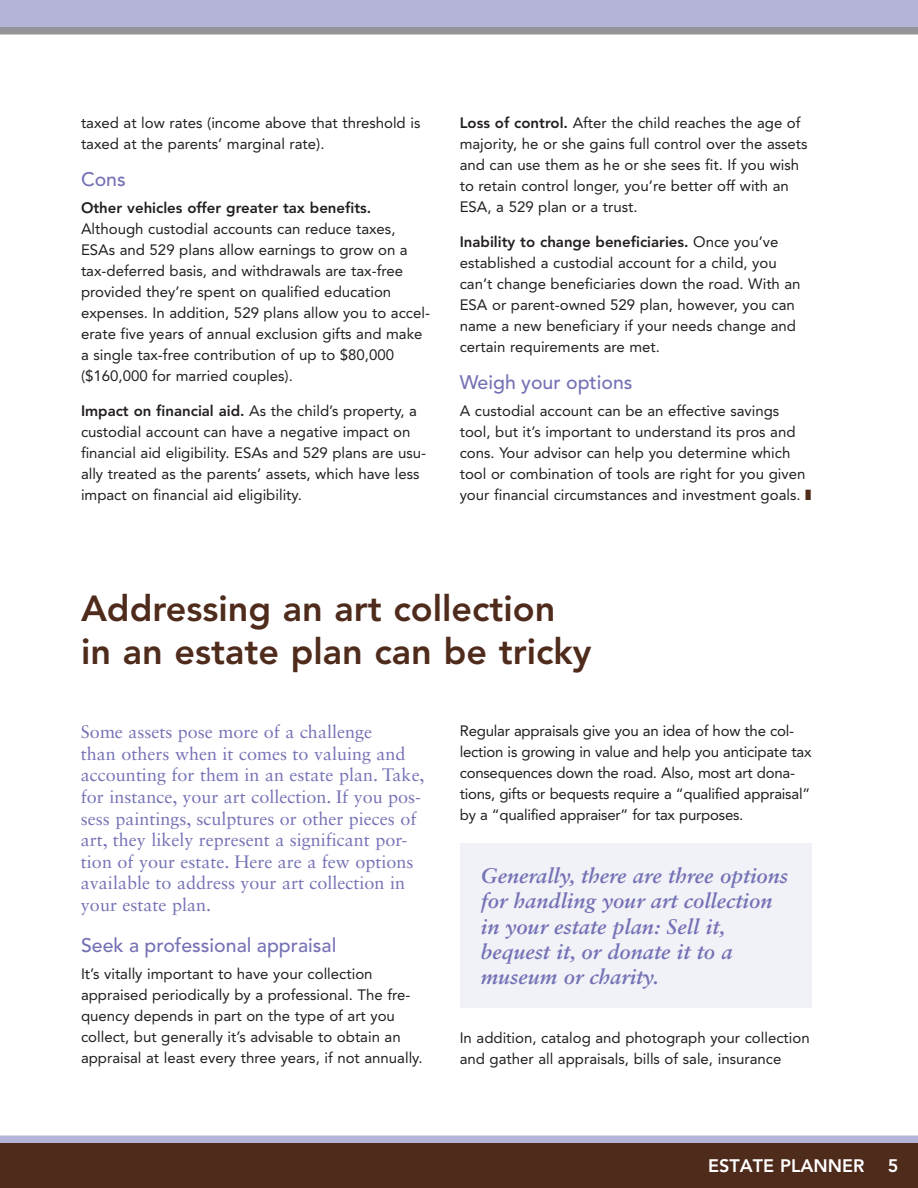
<style>
.page{position:relative;width:918px;height:1188px;background:#fff}
.page>*{position:absolute;margin:0;border:0;box-sizing:border-box;transform-origin:0 0}
.t1{font:800 36px/43.2px "Avenir LT Std";color:#4f2b1c}
.t2{font:italic 700 21px/25.2px "Sabon LT Std";color:#7472b5}
.t3{font:500 19.5px "Avenir LT Std";color:#7472b5}
.t4{font:18px/21.6px "Sabon LT Std";color:#7472b5}
.t5{font:800 18px "Avenir LT Std";color:#fff}
.t6{font:15px/21px "Avenir LT Std";color:#231f20}
.t7{font:800 15px "Avenir LT Std";color:#231f20}
.s1{font-weight:800}
.s2{color:#4f2b1c}
</style>
<div class="page">
<div style="left:0;top:0;width:918px;height:27px;background:#b4b3d8"></div>
<div style="left:0;top:27px;width:918px;height:7px;background:#939598"></div>
<div style="left:0;top:1136px;width:918px;height:7px;background:#b4b3d8"></div>
<div style="left:0;top:1143px;width:918px;height:45px;background:#4f2b1c"></div>
<div style="left:460px;top:843px;width:352px;height:165px;background:#f1f2f8"></div>
<p class="t6" style="left:81px;top:113px;width:341px">taxed at low rates (income above that threshold is taxed at the parents’ marginal rate).</p>
<h3 class="t3" style="left:81px;top:168px;width:46px">Cons</h3>
<p class="t7" style="left:81px;top:199px;width:292px">Other vehicles offer greater tax benefits.</p>
<p class="t6" style="left:81px;top:219px;width:351px">Although custodial accounts can reduce taxes, ESAs and 529 plans allow earnings to grow on a tax-deferred basis, and withdrawals are tax-free provided they’re spent on qualified education expenses. In addition, 529 plans allow you to accel&shy;erate five years of annual exclusion gifts and make a single tax-free contribution of up to $80,000 ($160,000 for married couples).</p>
<p class="t6" style="left:81px;top:400px;width:347px"><span class="s1">Impact on financial aid.</span> As the child’s property, a custodial account can have a negative impact on financial aid eligibility. ESAs and 529 plans are usu&shy;ally treated as the parents’ assets, which have less impact on financial aid eligibility.</p>
<p class="t6" style="left:460px;top:113px;width:349px"><span class="s1">Loss of control.</span> After the child reaches the age of majority, he or she gains full control over the assets and can use them as he or she sees fit. If you wish to retain control longer, you’re better off with an ESA, a 529 plan or a trust.</p>
<p class="t6" style="left:460px;top:231px;width:342px"><span class="s1">Inability to change beneficiaries.</span> Once you’ve established a custodial account for a child, you can’t change beneficiaries down the road. With an ESA or parent-owned 529 plan, however, you can name a new beneficiary if your needs change and certain requirements are met.</p>
<h3 class="t3" style="left:460px;top:371px;width:174px">Weigh your options</h3>
<p class="t6" style="left:460px;top:400px;width:353px">A custodial account can be an effective savings tool, but it’s important to understand its pros and cons. Your advisor can help you determine which tool or combination of tools are right for you given your financial circumstances and investment goals. <span class="s2">❚</span></p>
<h1 class="t1" style="left:81px;top:587px;width:512px">Addressing an art collection in an estate plan can be tricky</h1>
<p class="t4" style="left:81px;top:721px;width:345px">Some assets pose more of a challenge<br>than others when it comes to valuing and accounting for them in an estate plan. Take, for instance, your art collection. If you pos&shy;sess paintings, sculptures or other pieces of art, they likely represent a significant por&shy;tion of your estate. Here are a few options available to address your art collection in your estate plan.</p>
<h3 class="t3" style="left:81px;top:934px;width:257px">Seek a professional appraisal</h3>
<p class="t6" style="left:81px;top:964px;width:343px">It’s vitally important to have your collection appraised periodically by a professional. The fre&shy;quency depends in part on the type of art you collect, but generally it’s advisable to obtain an appraisal at least every three years, if not annually.</p>
<p class="t6" style="left:460px;top:720px;width:353px">Regular appraisals give you an idea of how the col&shy;lection is growing in value and help you anticipate tax consequences down the road. Also, most art dona&shy;tions, gifts or bequests require a “qualified appraisal” by a “qualified appraiser” for tax purposes.</p>
<h2 class="t2" style="left:481px;top:863px;width:309px">Generally, there are three options for handling your art collection in your estate plan: Sell it, bequest it, or donate it to a museum or charity.</h2>
<p class="t6" style="left:460px;top:1028px;width:351px">In addition, catalog and photograph your collection and gather all appraisals, bills of sale, insurance</p>
<p class="t5" style="left:708px;top:1155px;width:158px">ESTATE PLANNER</p>
<p class="t5" style="left:888px;top:1155px;width:12px">5</p>
</div>
